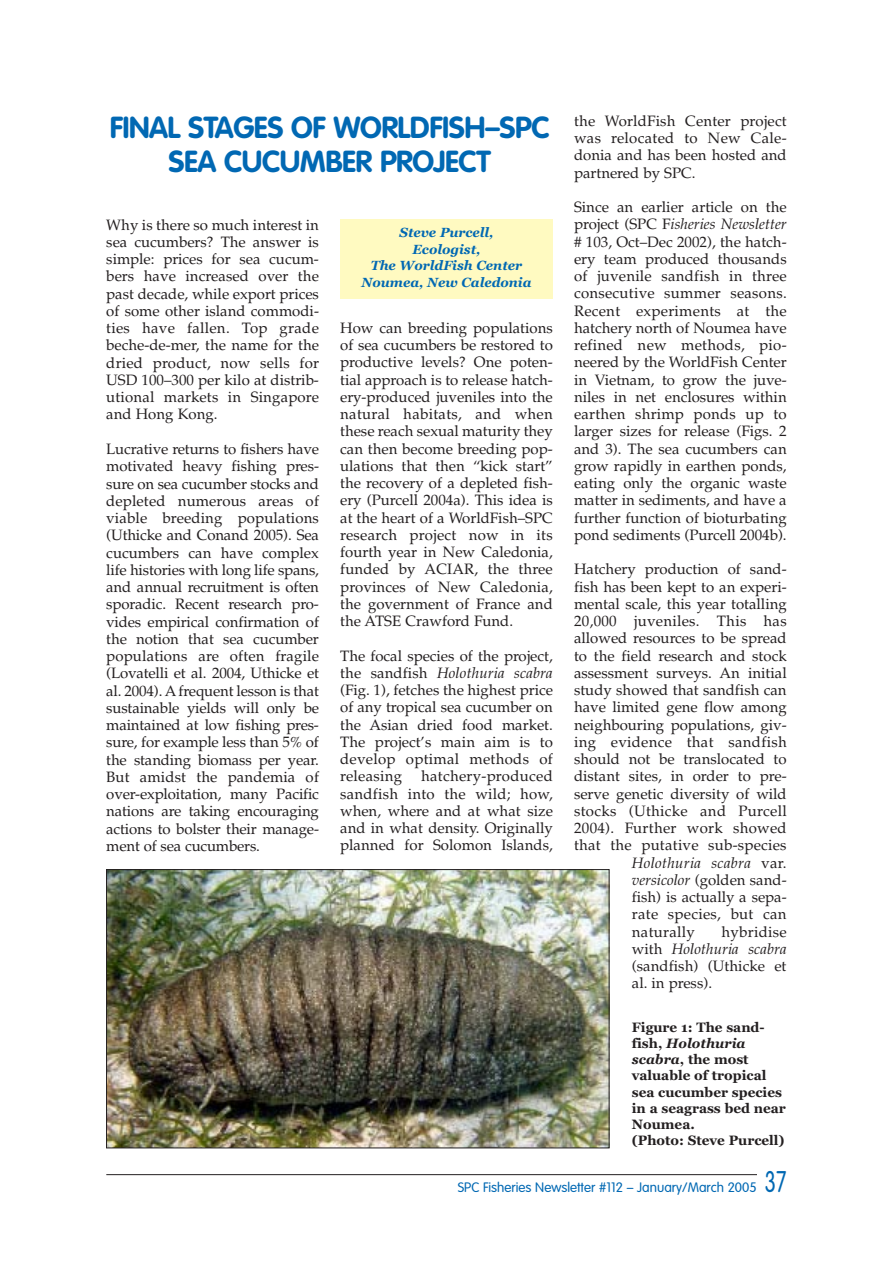
<style>
.page{position:relative;width:893px;height:1263px;background:#fff}
.page>*{position:absolute;margin:0;border:0;box-sizing:border-box;transform-origin:0 0}
.t1{font:700 30px/34.5px "VAG Rounded";letter-spacing:-.015em;color:#0168b3;text-align:center}
.t2{font:15px/17.2px "Palatino";color:#231f20;text-align:justify}
.t3{font:15px "Palatino";letter-spacing:.02em;color:#231f20}
.t4{font:italic 15px "Palatino";letter-spacing:.02em;color:#231f20}
.t5{font:700 13.5px/16.2px "Georgia";color:#231f20}
.t6{font:300 13.5px "VAG Rounded";color:#0168b3}
.t7{font:italic 700 13.2px/16.5px "Georgia";color:#0168b3;text-align:center}
.s1{font-style:italic}
.s2{font-style:normal}
.s3{font-size:29.4px}
</style>
<div class="page">
<hr style="left:106px;top:1174px;width:681px;height:1px;background:#231f20">
<div style="left:757px;top:1162px;width:30px;height:44px;background:#fff"></div>
<div style="left:340px;top:219px;width:213px;height:80px;background:#fffac1"></div>
<img style="left:108px;top:871px;width:499px;height:275px">
<div style="left:106px;top:869px;width:503px;height:279px;border:1px solid #231f20"></div>
<h1 class="t1" style="left:110px;top:112px;width:442px">FINAL STAGES OF WORLDFISH–SPC<br>SEA CUCUMBER PROJECT</h1>
<p class="t2" style="left:106px;top:216px;width:214px">Why is there so much interest in sea cucumbers? The answer is simple: prices for sea cucum&shy;bers have increased over the past decade, while export prices of some other island commodi&shy;ties have fallen. Top grade beche-de-mer, the name for the dried product, now sells for USD 100–300 per kilo at distrib&shy;utional markets in Singapore and Hong Kong.</p>
<p class="t2" style="left:106px;top:440px;width:214px">Lucrative returns to fishers have motivated heavy fishing pres&shy;sure on sea cucumber stocks and depleted numerous areas of viable breeding populations (Uthicke and Conand 2005). Sea cucumbers can have complex life histories with long life spans, and annual recruitment is often sporadic. Recent research pro&shy;vides empirical confirmation of the notion that sea cucumber populations are often fragile (Lovatelli et al. 2004, Uthicke et al. 2004). A frequent lesson is that sustainable yields will only be maintained at low fishing pres&shy;sure, for example less than 5% of the standing biomass per year.<br>But amidst the pandemia of over-exploitation, many Pacific nations are taking encouraging actions to bolster their manage&shy;ment of sea cucumbers.</p>
<p class="t7" style="left:361px;top:225px;width:172px">Steve Purcell,<br>Ecologist,<br>The WorldFish Center<br>Noumea, New Caledonia</p>
<p class="t2" style="left:340px;top:319px;width:214px">How can breeding populations of sea cucumbers be restored to productive levels? One poten&shy;tial approach is to release hatch&shy;ery-produced juveniles into the natural habitats, and when these reach sexual maturity they can then become breeding pop&shy;ulations that then “kick start” the recovery of a depleted fish&shy;ery (Purcell 2004a). This idea is at the heart of a WorldFish–SPC research project now in its fourth year in New Caledonia, funded by ACIAR, the three provinces of New Caledonia, the government of France and the ATSE Crawford Fund.</p>
<p class="t2" style="left:340px;top:647px;width:214px">The focal species of the project, the sandfish <span class="s1">Holothuria scabra </span>(Fig. 1), fetches the highest price of any tropical sea cucumber on the Asian dried food market.<br>The project’s main aim is to develop optimal methods of releasing hatchery-produced sandfish into the wild; how, when, where and at what size and in what density. Originally planned for Solomon Islands,</p>
<p class="t2" style="left:574px;top:112px;width:214px">the WorldFish Center project was relocated to New Cale&shy;donia and has been hosted and partnered by SPC.</p>
<p class="t2" style="left:574px;top:198px;width:214px">Since an earlier article on the project (SPC F<span class="s1">isheries Newsletter </span># 103, Oct–Dec 2002), the hatch&shy;ery team produced thousands of juvenile sandfish in three consecutive summer seasons.<br>Recent experiments at the hatchery north of Noumea have refined new methods, pio&shy;neered by the WorldFish Center in Vietnam, to grow the juve&shy;niles in net enclosures within earthen shrimp ponds up to larger sizes for release (Figs. 2 and 3). The sea cucumbers can grow rapidly in earthen ponds, eating only the organic waste matter in sediments, and have a further function of bioturbating pond sediments (Purcell 2004b).</p>
<p class="t2" style="left:574px;top:560px;width:214px">Hatchery production of sand-</p>
<p class="t2" style="left:574px;top:578px;width:214px">fish has been kept to an experi-</p>
<p class="t2" style="left:574px;top:595px;width:214px">mental scale, this year totalling</p>
<p class="t3" style="left:574px;top:612px;width:214px">20,000 juveniles. This has</p>
<p class="t2" style="left:574px;top:629px;width:214px">allowed resources to be spread</p>
<p class="t2" style="left:574px;top:647px;width:214px">to the field research and stock</p>
<p class="t2" style="left:574px;top:664px;width:214px">assessment surveys. An initial</p>
<p class="t2" style="left:574px;top:681px;width:214px">study showed that sandfish can</p>
<p class="t2" style="left:574px;top:698px;width:214px">have limited gene flow among</p>
<p class="t2" style="left:574px;top:716px;width:214px">neighbouring populations, giv-</p>
<p class="t3" style="left:574px;top:733px;width:214px">ing evidence that sandfish</p>
<p class="t2" style="left:574px;top:750px;width:214px">should not be translocated to</p>
<p class="t2" style="left:574px;top:767px;width:214px">distant sites, in order to pre-</p>
<p class="t2" style="left:574px;top:785px;width:214px">serve genetic diversity of wild</p>
<p class="t3" style="left:574px;top:802px;width:214px">stocks (Uthicke and Purcell</p>
<p class="t3" style="left:574px;top:819px;width:214px">2004). Further work showed</p>
<p class="t2" style="left:574px;top:836px;width:214px">that the putative sub-species</p>
<p class="t4" style="left:632px;top:854px;width:156px">Holothuria scabra <span class="s2">var.</span></p>
<p class="t2" style="left:632px;top:871px;width:156px"><span class="s1">versicolor</span> (golden sand-</p>
<p class="t2" style="left:632px;top:888px;width:156px">fish) is actually a sepa-</p>
<p class="t3" style="left:632px;top:905px;width:156px">rate species, but can</p>
<p class="t3" style="left:632px;top:923px;width:65px">naturally</p>
<p class="t2" style="left:632px;top:923px;width:156px;text-indent:90px">hybridise with <span class="s1">Holothuria scabra </span>(sandfish) (Uthicke et al. in press).</p>
<p class="t5" style="left:632px;top:1019px;width:156px">Figure 1: The sand&shy;fish, <span class="s1">Holothuria scabra</span>, the most valuable of tropical sea cucumber species in a seagrass bed near<br>Noumea.<br>(Photo: Steve Purcell)</p>
<p class="t6" style="left:458px;top:1181px;width:330px">SPC Fisheries Newsletter #112 – January/March 2005 <span class="s3">37</span></p>
</div>
